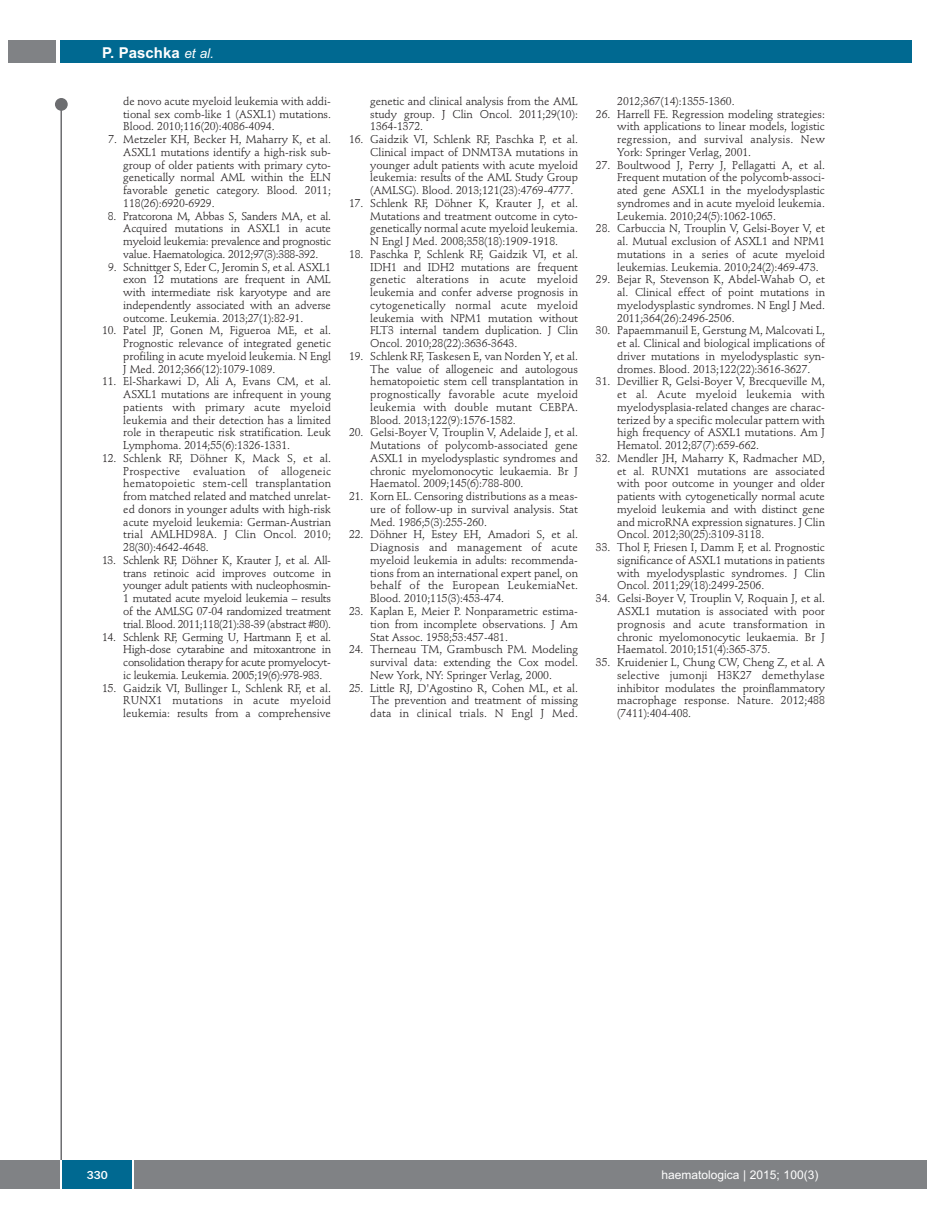
<style>
.page{position:relative;width:927px;height:1225px;background:#fff}
.page>*{position:absolute;margin:0;border:0;box-sizing:border-box;transform-origin:0 0}
.t1{font:700 15px "Arial";color:#fff}
.t2{font:12px "Arial";color:#fff}
.t3{font:500 12px "Franklin Gothic";color:#fff}
.t4{font:11.25px/12.8px "Stempel Schneidler";letter-spacing:-.005em;color:#231f20;text-align:justify}
.s1{font-weight:400;font-style:italic;font-size:13.5px}
</style>
<div class="page">
<div style="left:909px;top:1160px;width:18px;height:28px;background:#808285"></div>
<div style="left:55px;top:98px;width:13px;height:13px;background:#6c6d70;border-radius:50%"></div>
<hr style="left:60px;top:101px;width:2px;height:1061px;background:#6c6d70">
<div style="left:60px;top:40px;width:852px;height:22px;background:#006991"></div>
<div style="left:9px;top:40px;width:47px;height:22px;background:#808285"></div>
<div style="left:0;top:1160px;width:911px;height:28px;background:#808285"></div>
<div style="left:62px;top:1160px;width:71px;height:28px;background:#006991"></div>
<hr style="left:60px;top:1160px;width:2px;height:28px;background:#fff">
<svg style="left:133px;top:1160px;width:1px;height:28px"></svg>
<h1 class="t1" style="left:102px;top:44px;width:113px">P. Paschka <span class="s1">et al.</span></h1>
<p class="t4" style="left:123px;top:96px;width:209px">de novo acute myeloid leukemia with addi&shy;tional sex comb-like 1 (ASXL1) mutations.<br>Blood. 2010;116(20):4086-4094.</p>
<p class="t4" style="left:123px;top:134px;width:209px;text-indent:-15px">7. Metzeler KH, Becker H, Maharry K, et al.<br>ASXL1 mutations identify a high-risk sub&shy;group of older patients with primary cyto&shy;genetically normal AML within the ELN favorable genetic category. Blood. 2011; 118(26):6920-6929.</p>
<p class="t4" style="left:123px;top:210px;width:209px;text-indent:-15px">8. Pratcorona M, Abbas S, Sanders MA, et al.<br>Acquired mutations in ASXL1 in acute myeloid leukemia: prevalence and prognostic value. Haematologica. 2012;97(3):388-392.</p>
<p class="t4" style="left:123px;top:261px;width:209px;text-indent:-15px">9. Schnittger S, Eder C, Jeromin S, et al. ASXL1 exon 12 mutations are frequent in AML with intermediate risk karyotype and are independently associated with an adverse outcome. Leukemia. 2013;27(1):82-91.</p>
<p class="t4" style="left:123px;top:325px;width:209px;text-indent:-21px">10. Patel JP, Gonen M, Figueroa ME, et al.<br>Prognostic relevance of integrated genetic profiling in acute myeloid leukemia. N Engl J Med. 2012;366(12):1079-1089.</p>
<p class="t4" style="left:123px;top:376px;width:209px;text-indent:-21px">11. El-Sharkawi D, Ali A, Evans CM, et al.<br>ASXL1 mutations are infrequent in young patients with primary acute myeloid leukemia and their detection has a limited role in therapeutic risk stratification. Leuk Lymphoma. 2014;55(6):1326-1331.</p>
<p class="t4" style="left:123px;top:453px;width:209px;text-indent:-21px">12. Schlenk RF, Döhner K, Mack S, et al.<br>Prospective evaluation of allogeneic hematopoietic stem-cell transplantation from matched related and matched unrelat&shy;ed donors in younger adults with high-risk acute myeloid leukemia: German-Austrian trial AMLHD98A. J Clin Oncol. 2010; 28(30):4642-4648.</p>
<p class="t4" style="left:123px;top:555px;width:209px;text-indent:-21px">13. Schlenk RF, Döhner K, Krauter J, et al. All&shy;trans retinoic acid improves outcome in younger adult patients with nucleophosmin-1 mutated acute myeloid leukemia – results of the AMLSG 07-04 randomized treatment trial. Blood. 2011;118(21):38-39 (abstract #80).</p>
<p class="t4" style="left:123px;top:631px;width:209px;text-indent:-21px">14. Schlenk RF, Germing U, Hartmann F, et al.<br>High-dose cytarabine and mitoxantrone in consolidation therapy for acute promyelocyt&shy;ic leukemia. Leukemia. 2005;19(6):978-983.</p>
<p class="t4" style="left:123px;top:682px;width:209px;text-indent:-21px">15. Gaidzik VI, Bullinger L, Schlenk RF, et al.<br>RUNX1 mutations in acute myeloid leukemia: results from a comprehensive</p>
<p class="t4" style="left:370px;top:96px;width:209px">genetic and clinical analysis from the AML study group. J Clin Oncol. 2011;29(10):<br>1364-1372.</p>
<p class="t4" style="left:370px;top:134px;width:209px;text-indent:-21px">16. Gaidzik VI, Schlenk RF, Paschka P, et al.<br>Clinical impact of DNMT3A mutations in younger adult patients with acute myeloid leukemia: results of the AML Study Group (AMLSG). Blood. 2013;121(23):4769-4777.</p>
<p class="t4" style="left:370px;top:198px;width:209px;text-indent:-21px">17. Schlenk RF, Döhner K, Krauter J, et al.<br>Mutations and treatment outcome in cyto&shy;genetically normal acute myeloid leukemia.<br>N Engl J Med. 2008;358(18):1909-1918.</p>
<p class="t4" style="left:370px;top:249px;width:209px;text-indent:-21px">18. Paschka P, Schlenk RF, Gaidzik VI, et al.<br>IDH1 and IDH2 mutations are frequent genetic alterations in acute myeloid leukemia and confer adverse prognosis in cytogenetically normal acute myeloid leukemia with NPM1 mutation without FLT3 internal tandem duplication. J Clin Oncol. 2010;28(22):3636-3643.</p>
<p class="t4" style="left:370px;top:351px;width:209px;text-indent:-21px">19. Schlenk RF, Taskesen E, van Norden Y, et al.<br>The value of allogeneic and autologous hematopoietic stem cell transplantation in prognostically favorable acute myeloid leukemia with double mutant CEBPA.<br>Blood. 2013;122(9):1576-1582.</p>
<p class="t4" style="left:370px;top:427px;width:209px;text-indent:-21px">20. Gelsi-Boyer V, Trouplin V, Adelaide J, et al.<br>Mutations of polycomb-associated gene ASXL1 in myelodysplastic syndromes and chronic myelomonocytic leukaemia. Br J Haematol. 2009;145(6):788-800.</p>
<p class="t4" style="left:370px;top:491px;width:209px;text-indent:-21px">21. Korn EL. Censoring distributions as a meas&shy;ure of follow-up in survival analysis. Stat Med. 1986;5(3):255-260.</p>
<p class="t4" style="left:370px;top:529px;width:209px;text-indent:-21px">22. Döhner H, Estey EH, Amadori S, et al.<br>Diagnosis and management of acute myeloid leukemia in adults: recommenda&shy;tions from an international expert panel, on behalf of the European LeukemiaNet.<br>Blood. 2010;115(3):453-474.</p>
<p class="t4" style="left:370px;top:606px;width:209px;text-indent:-21px">23. Kaplan E, Meier P. Nonparametric estima&shy;tion from incomplete observations. J Am Stat Assoc. 1958;53:457-481.</p>
<p class="t4" style="left:370px;top:644px;width:209px;text-indent:-21px">24. Therneau TM, Grambusch PM. Modeling survival data: extending the Cox model.<br>New York, NY: Springer Verlag, 2000.</p>
<p class="t4" style="left:370px;top:682px;width:209px;text-indent:-21px">25. Little RJ, D'Agostino R, Cohen ML, et al.<br>The prevention and treatment of missing data in clinical trials. N Engl J Med.</p>
<p class="t4" style="left:617px;top:96px;width:119px">2012;367(14):1355-1360.</p>
<p class="t4" style="left:617px;top:108px;width:209px;text-indent:-21px">26. Harrell FE. Regression modeling strategies: with applications to linear models, logistic regression, and survival analysis. New York: Springer Verlag, 2001.</p>
<p class="t4" style="left:617px;top:159px;width:209px;text-indent:-21px">27. Boultwood J, Perry J, Pellagatti A, et al.<br>Frequent mutation of the polycomb-associ&shy;ated gene ASXL1 in the myelodysplastic syndromes and in acute myeloid leukemia.<br>Leukemia. 2010;24(5):1062-1065.</p>
<p class="t4" style="left:617px;top:223px;width:209px;text-indent:-21px">28. Carbuccia N, Trouplin V, Gelsi-Boyer V, et al. Mutual exclusion of ASXL1 and NPM1 mutations in a series of acute myeloid leukemias. Leukemia. 2010;24(2):469-473.</p>
<p class="t4" style="left:617px;top:274px;width:209px;text-indent:-21px">29. Bejar R, Stevenson K, Abdel-Wahab O, et al. Clinical effect of point mutations in myelodysplastic syndromes. N Engl J Med.<br>2011;364(26):2496-2506.</p>
<p class="t4" style="left:617px;top:325px;width:209px;text-indent:-21px">30. Papaemmanuil E, Gerstung M, Malcovati L, et al. Clinical and biological implications of driver mutations in myelodysplastic syn&shy;dromes. Blood. 2013;122(22):3616-3627.</p>
<p class="t4" style="left:617px;top:376px;width:209px;text-indent:-21px">31. Devillier R, Gelsi-Boyer V, Brecqueville M, et al. Acute myeloid leukemia with myelodysplasia-related changes are charac&shy;terized by a specific molecular pattern with high frequency of ASXL1 mutations. Am J Hematol. 2012;87(7):659-662.</p>
<p class="t4" style="left:617px;top:453px;width:209px;text-indent:-21px">32. Mendler JH, Maharry K, Radmacher MD, et al. RUNX1 mutations are associated with poor outcome in younger and older patients with cytogenetically normal acute myeloid leukemia and with distinct gene and microRNA expression signatures. J Clin Oncol. 2012;30(25):3109-3118.</p>
<p class="t4" style="left:617px;top:542px;width:209px;text-indent:-21px">33. Thol F, Friesen I, Damm F, et al. Prognostic significance of ASXL1 mutations in patients with myelodysplastic syndromes. J Clin Oncol. 2011;29(18):2499-2506.</p>
<p class="t4" style="left:617px;top:593px;width:209px;text-indent:-21px">34. Gelsi-Boyer V, Trouplin V, Roquain J, et al.<br>ASXL1 mutation is associated with poor prognosis and acute transformation in chronic myelomonocytic leukaemia. Br J Haematol. 2010;151(4):365-375.</p>
<p class="t4" style="left:617px;top:657px;width:209px;text-indent:-21px">35. Kruidenier L, Chung CW, Cheng Z, et al. A selective jumonji H3K27 demethylase inhibitor modulates the proinflammatory macrophage response. Nature. 2012;488 (7411):404-408.</p>
<p class="t3" style="left:87px;top:1167px;width:23px">330</p>
<p class="t2" style="left:661px;top:1167px;width:158px">haematologica | 2015; 100(3)</p>
</div>
